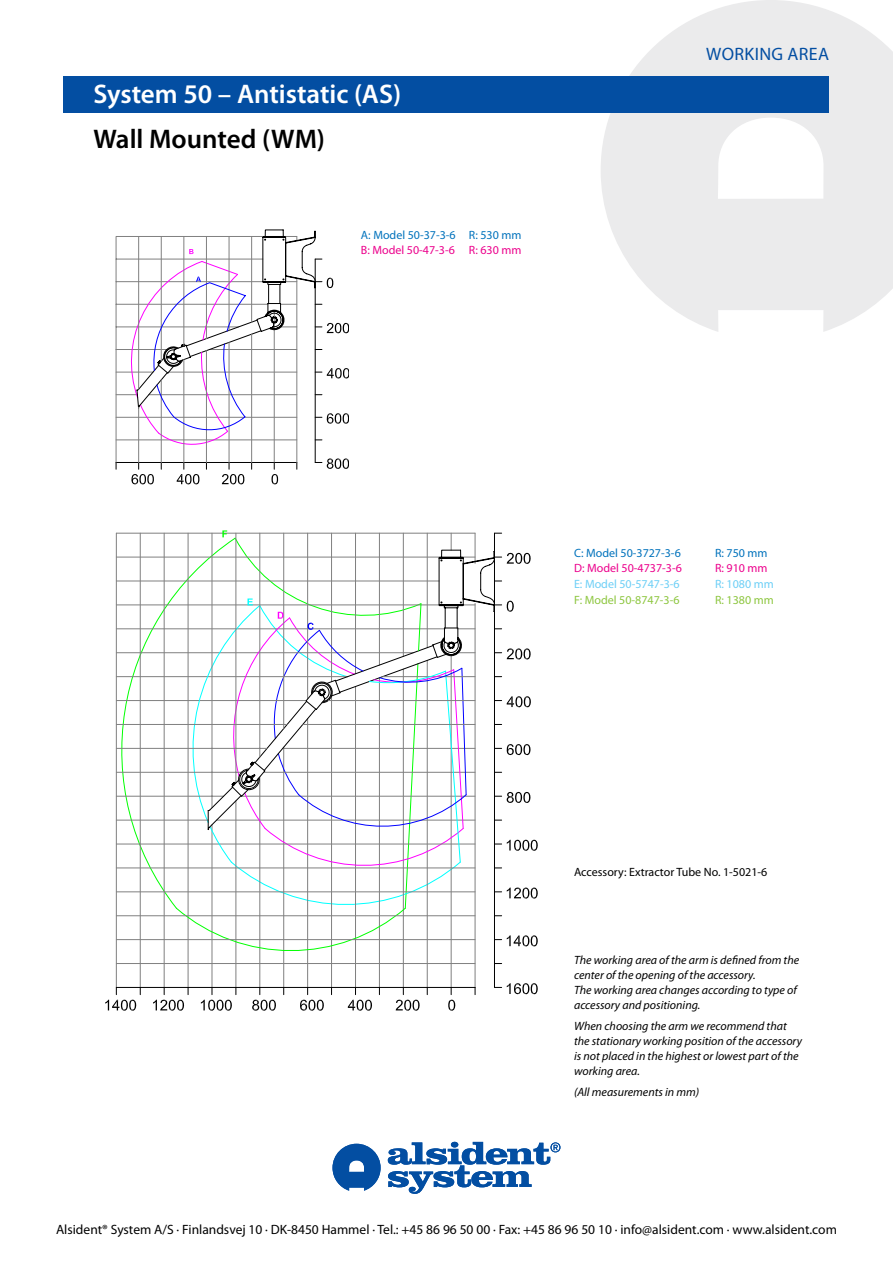
<style>
.page{position:relative;width:893px;height:1263px;background:#fff}
.page>*{position:absolute;margin:0;border:0;box-sizing:border-box;transform-origin:0 0}
.t1{font:600 27px "Myriad Pro";color:#fff}
.t2{font:600 27px "Myriad Pro";color:#000}
.t3{font:18px "Myriad Pro";color:#034ea2}
.t4{font:13.5px "Myriad Pro";color:#000}
.t5{font:italic 12px/15px "Myriad Pro";color:#000}
.t6{font:12px "Myriad Pro";color:#0072bc}
.t7{font:12px "Myriad Pro";color:#ec008c}
.t8{font:12px "Myriad Pro";color:#000}
.t9{font:12px "Myriad Pro";color:#6dcff6}
.t10{font:12px "Myriad Pro";color:#8dc63f}
</style>
<div class="page">
<svg style="left:601px;top:0;width:292px;height:332px;fill:#ebebec"></svg>
<svg style="left:115px;top:230px;width:233px;height:255px"></svg>
<svg style="left:115px;top:537px;width:60px;height:372px"></svg>
<hr style="left:475px;top:603px;width:1px;height:384px;background:#808080">
<hr style="left:451px;top:656px;width:1px;height:331px;background:#808080">
<hr style="left:427px;top:660px;width:1px;height:327px;background:#808080">
<hr style="left:403px;top:669px;width:1px;height:318px;background:#808080">
<hr style="left:379px;top:678px;width:1px;height:309px;background:#808080">
<hr style="left:355px;top:686px;width:1px;height:301px;background:#808080">
<hr style="left:331px;top:696px;width:1px;height:291px;background:#808080">
<hr style="left:307px;top:719px;width:1px;height:268px;background:#808080">
<hr style="left:283px;top:747px;width:1px;height:240px;background:#808080">
<hr style="left:259px;top:777px;width:1px;height:210px;background:#808080">
<hr style="left:236px;top:801px;width:1px;height:186px;background:#808080">
<hr style="left:212px;top:825px;width:1px;height:162px;background:#808080">
<hr style="left:116px;top:533px;width:1px;height:454px;background:#808080">
<hr style="left:140px;top:533px;width:1px;height:454px;background:#808080">
<hr style="left:164px;top:533px;width:1px;height:454px;background:#808080">
<hr style="left:188px;top:533px;width:1px;height:454px;background:#808080">
<hr style="left:494px;top:533px;width:1px;height:454px;background:#000">
<hr style="left:116px;top:987px;width:359px;height:1px;background:#000">
<hr style="left:116px;top:963px;width:359px;height:1px;background:#808080">
<hr style="left:116px;top:939px;width:359px;height:1px;background:#808080">
<hr style="left:116px;top:915px;width:359px;height:1px;background:#808080">
<hr style="left:116px;top:891px;width:359px;height:1px;background:#808080">
<svg style="left:105px;top:987px;width:36px;height:24px"></svg>
<svg style="left:153px;top:987px;width:36px;height:24px"></svg>
<svg style="left:201px;top:987px;width:36px;height:24px"></svg>
<svg style="left:251px;top:987px;width:33px;height:24px"></svg>
<svg style="left:300px;top:987px;width:32px;height:24px"></svg>
<svg style="left:348px;top:987px;width:32px;height:24px"></svg>
<svg style="left:396px;top:987px;width:32px;height:24px"></svg>
<svg style="left:448px;top:987px;width:9px;height:24px"></svg>
<svg style="left:494px;top:983px;width:44px;height:12px"></svg>
<svg style="left:495px;top:935px;width:43px;height:12px"></svg>
<svg style="left:495px;top:887px;width:43px;height:12px"></svg>
<hr style="left:116px;top:867px;width:359px;height:1px;background:#808080">
<hr style="left:116px;top:844px;width:359px;height:1px;background:#808080">
<hr style="left:116px;top:700px;width:190px;height:1px;background:#808080">
<hr style="left:116px;top:676px;width:232px;height:1px;background:#808080">
<hr style="left:116px;top:652px;width:297px;height:1px;background:#808080">
<hr style="left:116px;top:628px;width:329px;height:1px;background:#808080">
<hr style="left:116px;top:604px;width:323px;height:1px;background:#808080">
<hr style="left:116px;top:581px;width:323px;height:1px;background:#808080">
<hr style="left:116px;top:557px;width:326px;height:1px;background:#808080">
<hr style="left:116px;top:533px;width:359px;height:1px;background:#808080">
<hr style="left:116px;top:820px;width:92px;height:1px;background:#808080">
<hr style="left:116px;top:796px;width:108px;height:1px;background:#808080">
<hr style="left:116px;top:772px;width:125px;height:1px;background:#808080">
<hr style="left:116px;top:748px;width:151px;height:1px;background:#808080">
<hr style="left:116px;top:724px;width:171px;height:1px;background:#808080">
<svg style="left:495px;top:840px;width:43px;height:11px"></svg>
<svg style="left:495px;top:792px;width:36px;height:11px"></svg>
<svg style="left:506px;top:744px;width:25px;height:12px"></svg>
<svg style="left:506px;top:696px;width:25px;height:12px"></svg>
<svg style="left:506px;top:648px;width:25px;height:12px"></svg>
<svg style="left:506px;top:601px;width:8px;height:11px"></svg>
<svg style="left:507px;top:553px;width:24px;height:11px"></svg>
<svg style="left:475px;top:532px;width:27px;height:256px"></svg>
<svg style="left:175px;top:530px;width:300px;height:435px"></svg>
<svg style="left:332px;top:1144px;width:49px;height:47px"></svg>
<svg style="left:388px;top:1142px;width:172px;height:52px"></svg>
<div style="left:64px;top:77px;width:765px;height:36px;background:#034ea2"></div>
<h1 class="t1" style="left:94px;top:77px;width:309px">System 50 – Antistatic (AS)</h1>
<h1 class="t2" style="left:94px;top:122px;width:233px">Wall Mounted (WM)</h1>
<p class="t6" style="left:361px;top:227px;width:162px">A: Model 50-37-3-6 R: 530 mm</p>
<p class="t7" style="left:361px;top:243px;width:162px">B: Model 50-47-3-6 R: 630 mm</p>
<h2 class="t3" style="left:706px;top:43px;width:93px">worki ng area</h2>
<p class="t6" style="left:574px;top:545px;width:108px">C: Model 50-3727-3-6</p>
<p class="t6" style="left:715px;top:545px;width:54px">R: 750 mm</p>
<p class="t7" style="left:574px;top:561px;width:109px">D: Model 50-4737-3-6</p>
<p class="t7" style="left:715px;top:561px;width:54px">R: 910 mm</p>
<p class="t9" style="left:574px;top:577px;width:107px">E: Model 50-5747-3-6</p>
<p class="t9" style="left:715px;top:577px;width:60px">R: 1080 mm</p>
<p class="t10" style="left:574px;top:592px;width:107px">F: Model 50-8747-3-6</p>
<p class="t10" style="left:715px;top:592px;width:60px">R: 1380 mm</p>
<p class="t8" style="left:574px;top:864px;width:195px">Accessory: Extractor Tube No. 1-5021-6</p>
<p class="t5" style="left:574px;top:952px;width:227px">The working area of the arm is defined from the center of the opening of the accessory.<br>The working area changes according to type of accessory and positioning.</p>
<p class="t5" style="left:574px;top:1018px;width:229px">When choosing the arm we recommend that the stationary working position of the accessory is not placed in the highest or lowest part of the working area.</p>
<p class="t5" style="left:574px;top:1085px;width:127px">(All measurements in mm)</p>
<p class="t4" style="left:56px;top:1221px;width:782px">Alsident® System A/S · Finlandsvej 10 · DK-8450 Hammel · Tel.: +45 86 96 50 00 · Fax: +45 86 96 50 10 · info@alsident.com · www.alsident.com</p>
</div>
